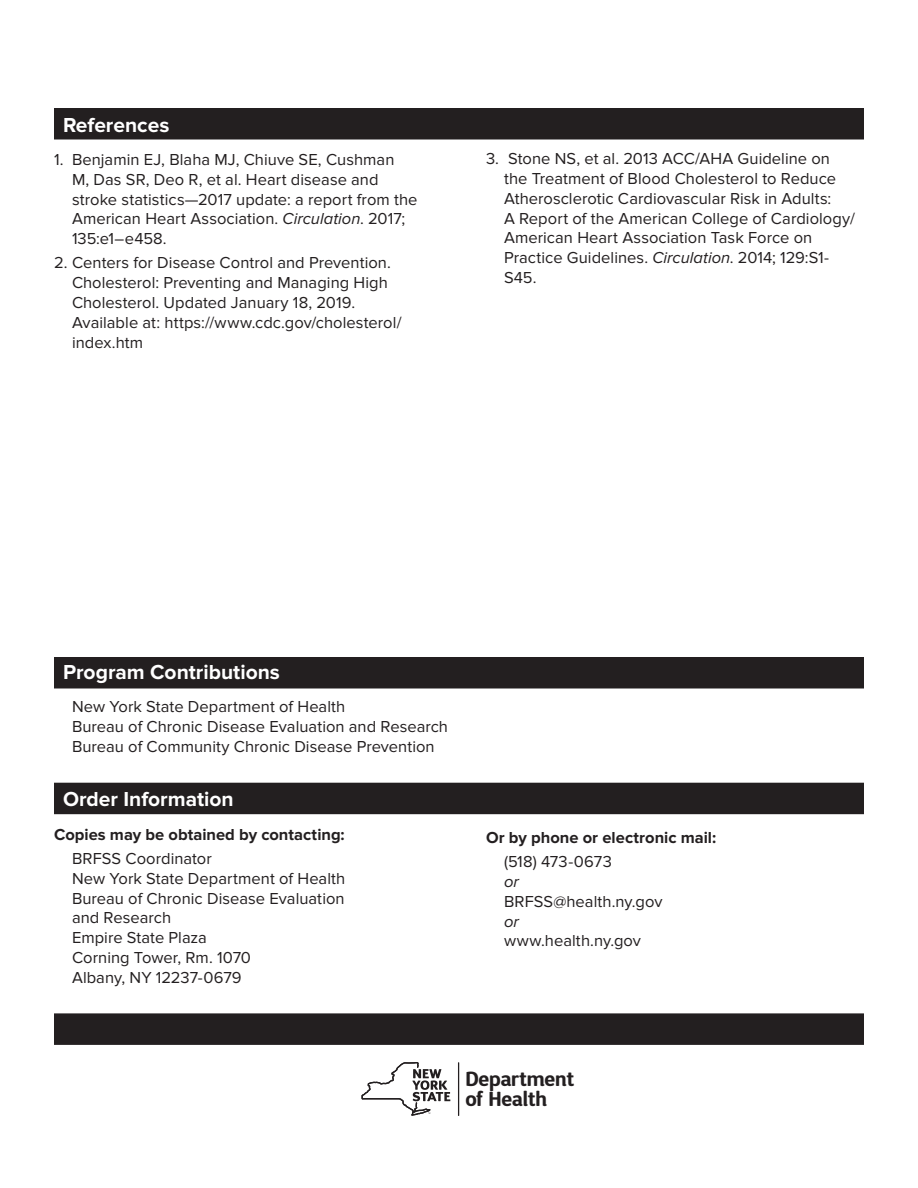
<style>
.page{position:relative;width:918px;height:1188px;background:#fff}
.page>*{position:absolute;margin:0;border:0;box-sizing:border-box;transform-origin:0 0}
.subhead{font:700 21px "Proxima Nova";color:#fff}
.References{font:700 21px "Proxima Nova";color:#fff}
.t1{font:700 20.4px/20.7px "D Sari";letter-spacing:-.01em;color:#231f20}
.References-2{font:16.5px/19.8px "Proxima Nova";letter-spacing:.005em;color:#231f20}
.body_text{font:16.5px/19.8px "Proxima Nova";color:#231f20}
.References-3{font:700 16.5px "Proxima Nova";color:#231f20}
.body_text-2{font:700 16.5px "Proxima Nova";color:#231f20}
.body_text-3{font:italic 16.5px "Proxima Nova";color:#231f20}
.s1{font-style:italic}
</style>
<div class="page">
<div style="left:55px;top:109px;width:808px;height:30px;background:#231f20"></div>
<div style="left:54px;top:108px;width:810px;height:32px;border:2px solid #231f20"></div>
<div style="left:55px;top:783px;width:808px;height:30px;background:#231f20"></div>
<div style="left:54px;top:783px;width:810px;height:31px;border:2px solid #231f20"></div>
<div style="left:55px;top:1014px;width:808px;height:30px;background:#231f20"></div>
<div style="left:54px;top:1013px;width:810px;height:32px;border:2px solid #231f20"></div>
<div style="left:55px;top:658px;width:808px;height:30px;background:#231f20"></div>
<div style="left:54px;top:657px;width:810px;height:31px;border:2px solid #231f20"></div>
<hr style="left:458px;top:1062px;width:1px;height:54px;background:#231f20">
<svg style="left:362px;top:1062px;width:88px;height:54px"></svg>
<p class="subhead" style="left:63px;top:113px;width:108px">References</p>
<p class="References-2" style="left:72px;top:150px;width:347px;text-indent:-18px">1. Benjamin EJ, Blaha MJ, Chiuve SE, Cushman<br>M, Das SR, Deo R, et al. Heart disease and stroke statistics—2017 update: a report from the American Heart Association. <span class="s1">Circulation</span>. 2017; 135:e1–e458.</p>
<p class="References-2" style="left:72px;top:253px;width:331px;text-indent:-18px">2. Centers for Disease Control and Prevention.<br>Cholesterol: Preventing and Managing High Cholesterol. Updated January 18, 2019.<br>Available at: https://www.cdc.gov/cholesterol/ index.htm</p>
<p class="References-2" style="left:504px;top:149px;width:352px;text-indent:-18px">3. Stone NS, et al. 2013 ACC/AHA Guideline on the Treatment of Blood Cholesterol to Reduce Atherosclerotic Cardiovascular Risk in Adults:<br>A Report of the American College of Cardiology/ American Heart Association Task Force on Practice Guidelines. <span class="s1">Circulation</span>. 2014; 129:S1- S45.</p>
<p class="subhead" style="left:63px;top:660px;width:218px">Program Contributions</p>
<p class="body_text" style="left:72px;top:697px;width:378px">New York State Department of Health<br>Bureau of Chronic Disease Evaluation and Research<br>Bureau of Community Chronic Disease Prevention</p>
<p class="References" style="left:63px;top:787px;width:172px">Order Information</p>
<p class="References-3" style="left:54px;top:825px;width:292px">Copies may be obtained by contacting:</p>
<p class="body_text" style="left:72px;top:849px;width:141px">BRFSS Coordinator</p>
<p class="body_text" style="left:72px;top:869px;width:275px">New York State Department of Health</p>
<p class="body_text" style="left:72px;top:888px;width:274px">Bureau of Chronic Disease Evaluation and Research</p>
<p class="body_text" style="left:72px;top:928px;width:136px">Empire State Plaza</p>
<p class="body_text" style="left:72px;top:948px;width:181px">Corning Tower, Rm. 1070</p>
<p class="body_text" style="left:72px;top:968px;width:171px">Albany, NY 12237-0679</p>
<p class="body_text-2" style="left:486px;top:828px;width:232px">Or by phone or electronic mail:</p>
<p class="body_text" style="left:504px;top:852px;width:109px">(518) 473-0673</p>
<p class="body_text-3" style="left:504px;top:872px;width:16px">or</p>
<p class="body_text" style="left:504px;top:892px;width:160px">BRFSS@health.ny.gov</p>
<p class="body_text-3" style="left:504px;top:912px;width:16px">or</p>
<p class="body_text" style="left:504px;top:931px;width:138px">www.health.ny.gov</p>
<p class="t1" style="left:465px;top:1068px;width:110px">Department of Health</p>
</div>
